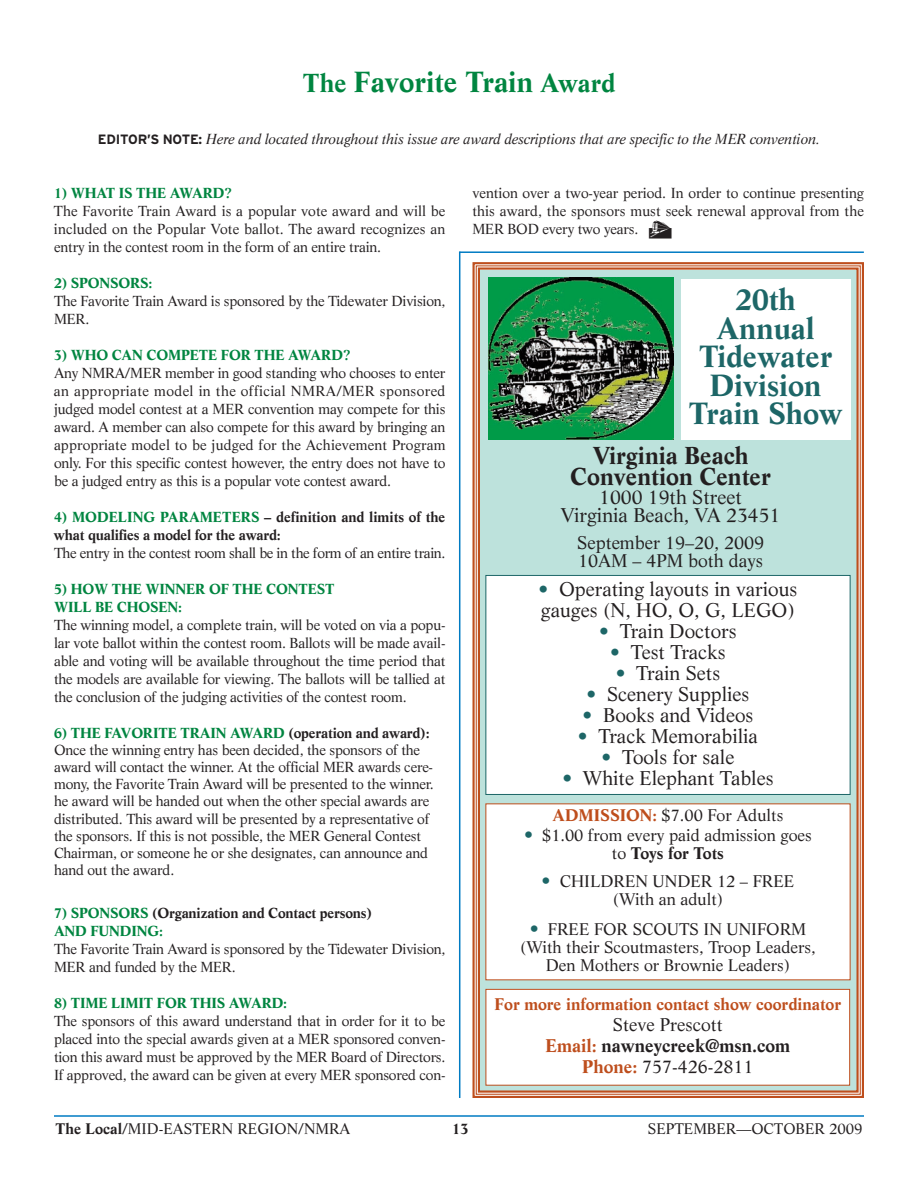
<style>
.page{position:relative;width:918px;height:1188px;background:#fff}
.page>*{position:absolute;margin:0;border:0;box-sizing:border-box;transform-origin:0 0}
.t1{font:700 30px/28.5px "Life";color:#1d6667;text-align:center}
.t2{font:700 28.5px "Life";color:#008540}
.t3{font:700 24px/21px "Life";color:#231f20;text-align:center}
.t4{font:19.5px/21px "Life";color:#231f20}
.t5{font:18px/21px "Life";color:#231f20;text-align:center}
.t6{font:16.5px/18px "Life";color:#231f20;text-align:center}
.t7{font:700 16.5px "Life";color:#be4e1d}
.t8{font:15px "Life";color:#231f20}
.t9{font:700 15px "Life";color:#231f20}
.t10{font:14.25px/18px "Life";letter-spacing:-.015em;color:#231f20;text-align:justify}
.t11{font:700 14.25px/18px "Life";letter-spacing:-.01em;color:#231f20}
.t12{font:700 14.25px/18px "Life";letter-spacing:-.015em;color:#008540}
.t13{font:italic 14.25px "Life";letter-spacing:-.015em;color:#231f20}
.s1{font-size:25.5px}
.s2{font-family:"Interstate";font-weight:700;font-style:normal;font-size:13.5px}
.s3{color:#008540}
.s4{font-weight:700;color:#008540}
.s5{font-weight:700}
.s6{font-weight:700;color:#1d6667}
.s7{font-weight:700;color:#be4e1d}
.s8{font-weight:700;font-size:18px;color:#1d6667}
</style>
<div class="page">
<hr style="left:54px;top:1115px;width:810px;height:2px;background:#007bc3">
<hr style="left:459px;top:252px;width:1px;height:846px;background:#007bc3">
<hr style="left:459px;top:251px;width:405px;height:2px;background:#007bc3">
<div style="left:480px;top:270px;width:376px;height:820px;background:#bde2dc"></div>
<div style="left:472px;top:262px;width:392px;height:836px;border:2px solid #be4e1d"></div>
<div style="left:478px;top:267px;width:381px;height:826px;border:2px solid #be4e1d"></div>
<div style="left:486px;top:576px;width:364px;height:218px;background:#fff"></div>
<div style="left:486px;top:575px;width:364px;height:220px;border:1px solid #1d6667"></div>
<div style="left:486px;top:804px;width:364px;height:175px;background:#fff"></div>
<div style="left:486px;top:990px;width:363px;height:95px;background:#fff"></div>
<div style="left:486px;top:989px;width:364px;height:97px;border:1px solid #be4e1d"></div>
<div style="left:681px;top:279px;width:169px;height:161px;background:#fff"></div>
<img style="left:489px;top:277px;width:185px;height:162px">
<h2 class="t2" style="left:303px;top:70px;width:314px"><span class="s1">The</span> Favorite Train <span class="s1">Award</span></h2>
<p class="t13" style="left:98px;top:133px;width:724px"><span class="s2">EDITOR’S NOTE:</span> Here and located throughout this issue are award descriptions that are specific to the MER convention.</p>
<p class="t12" style="left:54px;top:185px;width:180px">1) WHAT IS THE AWARD?</p>
<p class="t10" style="left:54px;top:203px;width:393px">The Favorite Train Award is a popular vote award and will be included on the Popular Vote ballot. The award recognizes an entry in the contest room in the form of an entire train.</p>
<p class="t12" style="left:54px;top:275px;width:100px">2) SPONSORS:</p>
<p class="t10" style="left:54px;top:293px;width:393px">The Favorite Train Award is sponsored by the Tidewater Division,<br>MER.</p>
<p class="t12" style="left:54px;top:347px;width:298px">3) WHO CAN COMPETE FOR THE AWARD?</p>
<p class="t10" style="left:54px;top:365px;width:393px">Any NMRA/MER member in good standing who chooses to enter an appropriate model in the official NMRA/MER sponsored judged model contest at a MER convention may compete for this award. A member can also compete for this award by bringing an appropriate model to be judged for the Achievement Program only. For this specific contest however, the entry does not have to be a judged entry as this is a popular vote contest award.</p>
<p class="t11" style="left:54px;top:509px;width:393px"><span class="s3">4) MODELING PARAMETERS</span> – definition and limits of the what qualifies a model for the award:</p>
<p class="t10" style="left:54px;top:545px;width:393px">The entry in the contest room shall be in the form of an entire train.</p>
<p class="t12" style="left:54px;top:581px;width:282px">5) HOW THE WINNER OF THE CONTEST<br>WILL BE CHOSEN:</p>
<p class="t10" style="left:54px;top:617px;width:393px">The winning model, a complete train, will be voted on via a popu&shy;lar vote ballot within the contest room. Ballots will be made avail&shy;able and voting will be available throughout the time period that the models are available for viewing. The ballots will be tallied at the conclusion of the judging activities of the contest room.</p>
<p class="t10" style="left:54px;top:726px;width:381px;line-height:17.1px;text-align:left"><span class="s4">6) THE FAVORITE TRAIN AWARD</span> <span class="s5">(operation and award):<br></span>Once the winning entry has been decided, the sponsors of the award will contact the winner. At the official MER awards cere&shy;mony, the Favorite Train Award will be presented to the winner. he award will be handed out when the other special awards are distributed. This award will be presented by a representative of the sponsors. If this is not possible, the MER General Contest Chairman, or someone he or she designates, can announce and hand out the award.</p>
<p class="t11" style="left:54px;top:905px;width:320px"><span class="s3">7) SPONSORS</span> (Organization and Contact persons)<br><span class="s3">AND FUNDING:</span></p>
<p class="t10" style="left:54px;top:941px;width:393px">The Favorite Train Award is sponsored by the Tidewater Division,<br>MER and funded by the MER.</p>
<p class="t12" style="left:54px;top:995px;width:235px">8) TIME LIMIT FOR THIS AWARD:</p>
<p class="t10" style="left:54px;top:1013px;width:393px">The sponsors of this award understand that in order for it to be placed into the special awards given at a MER sponsored conven&shy;tion this award must be approved by the MER Board of Directors.<br>If approved, the award can be given at every MER sponsored con-</p>
<p class="t10" style="left:472px;top:185px;width:393px">vention over a two-year period. In order to continue presenting this award, the sponsors must seek renewal approval from the MER BOD every two years.</p>
<h1 class="t1" style="left:689px;top:288px;width:155px">20th<br>Annual<br>Tidewater<br>Division<br>Train Show</h1>
<h3 class="t3" style="left:570px;top:447px;width:202px">Virginia Beach<br>Convention Center</h3>
<h3 class="t4" style="left:561px;top:490px;width:221px;line-height:18px;text-align:center">1000 19th Street<br>Virginia Beach, VA 23451</h3>
<p class="t5" style="left:577px;top:535px;width:189px;line-height:18px;text-align:left">September 19–20, 2009<br>10AM – 4PM both days</p>
<h3 class="t4" style="left:539px;top:580px;width:260px"><span class="s6">•</span> Operating layouts in various gauges (N, HO, O, G, LEGO)</h3>
<h3 class="t4" style="left:599px;top:622px;width:139px"><span class="s6">•</span> Train Doctors</h3>
<h3 class="t4" style="left:610px;top:643px;width:117px"><span class="s6">•</span> Test Tracks</h3>
<h3 class="t4" style="left:616px;top:664px;width:106px"><span class="s6">•</span> Train Sets</h3>
<h3 class="t4" style="left:587px;top:685px;width:165px"><span class="s6">•</span> Scenery Supplies</h3>
<h3 class="t4" style="left:583px;top:706px;width:172px"><span class="s6">•</span> Books and Videos</h3>
<h3 class="t4" style="left:578px;top:727px;width:182px"><span class="s6">•</span> Track Memorabilia</h3>
<h3 class="t4" style="left:602px;top:748px;width:134px"><span class="s6">•</span> Tools for sale</h3>
<h3 class="t4" style="left:562px;top:769px;width:213px"><span class="s6">•</span> White Elephant Tables</h3>
<p class="t6" style="left:553px;top:808px;width:232px"><span class="s7">ADMISSION:</span> $7.00 For Adults</p>
<p class="t6" style="left:524px;top:827px;width:289px"><span class="s8">•</span> $1.00 from every paid admission goes to <span class="s5">Toys for Tots</span></p>
<p class="t6" style="left:542px;top:874px;width:254px"><span class="s8">•</span> CHILDREN UNDER 12 – FREE (With an adult)</p>
<p class="t6" style="left:520px;top:922px;width:297px"><span class="s8">•</span> FREE FOR SCOUTS IN UNIFORM (With their Scoutmasters, Troop Leaders,<br>Den Mothers or Brownie Leaders)</p>
<p class="t7" style="left:494px;top:998px;width:348px">For more information contact show coordinator</p>
<p class="t5" style="left:545px;top:1016px;width:246px">Steve Prescott<br><span class="s7">Email:</span> <span class="s5">nawneycreek@msn.com<br></span><span class="s7">Phone:</span> 757-426-2811</p>
<p class="t8" style="left:56px;top:1123px;width:296px"><span class="s5">The Local</span>/MID-EASTERN REGION/NMRA</p>
<p class="t9" style="left:452px;top:1123px;width:18px">13</p>
<p class="t8" style="left:648px;top:1123px;width:216px">SEPTEMBER—OCTOBER 2009</p>
</div>
